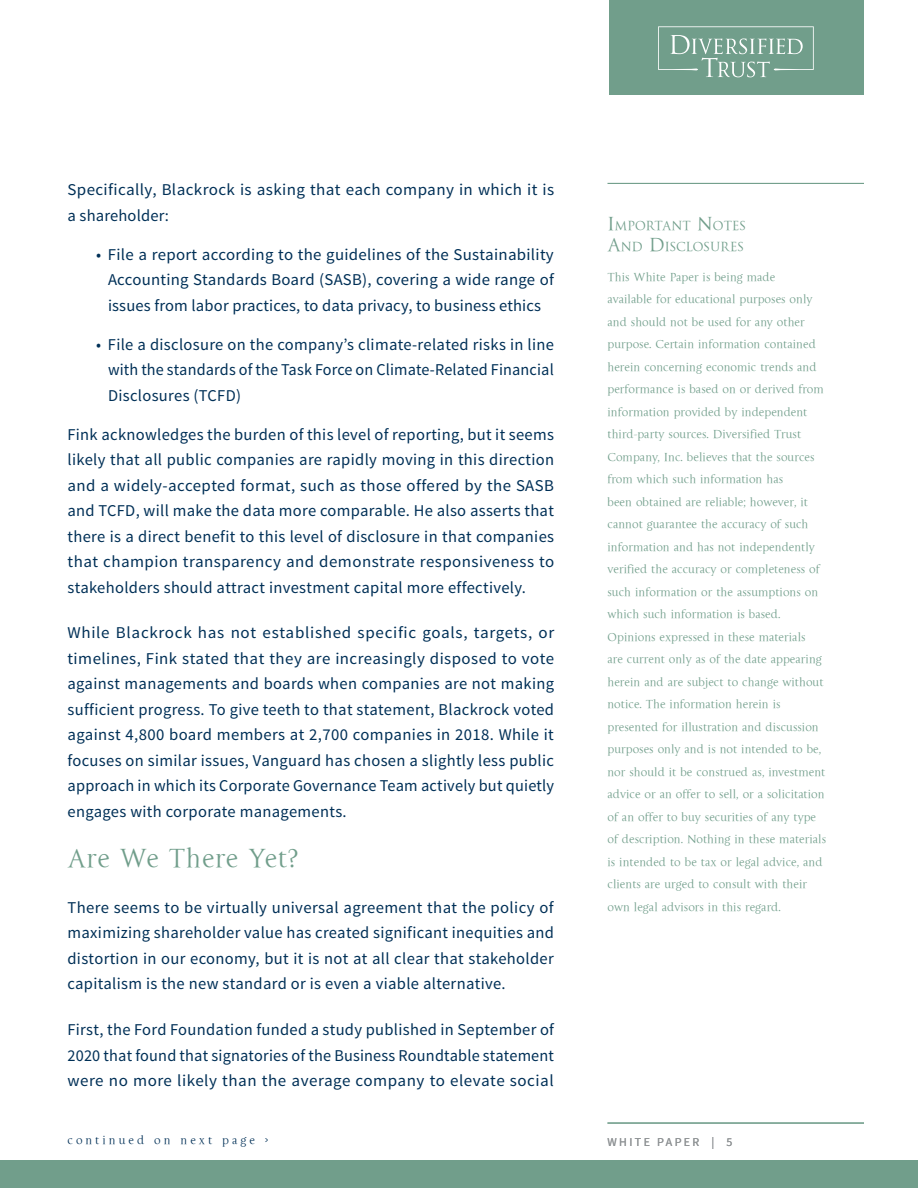
<style>
.page{position:relative;width:918px;height:1188px;background:#fff}
.page>*{position:absolute;margin:0;border:0;box-sizing:border-box;transform-origin:0 0}
.Body_Page1{font:27px "La Gioconda OSTT";letter-spacing:.02em;color:#719e8b}
.Body_Page1-2{font:16.5px/25.5px "Source Sans Pro";letter-spacing:.02em;color:#003057;text-align:justify}
.Side_Header{font:13.65px/21px "La Gioconda OSTT";color:#719e8b}
.Side_para{font:12px/22.5px "La Gioconda OSTT";color:#719e8b}
.t1{font:12px "La Gioconda OSTT";letter-spacing:.25em;color:#003057}
.t2{font:12px "Source Sans Pro";letter-spacing:.2em;color:#909496}
.s1{font-size:19.5px}
</style>
<div class="page">
<div style="left:609px;top:0;width:255px;height:94px;background:#719e8b"></div>
<svg style="left:658px;top:26px;width:156px;height:51px"></svg>
<div style="left:0;top:1161px;width:918px;height:27px;background:#719e8b"></div>
<hr style="left:608px;top:1122px;width:256px;height:2px;background:#719e8b">
<hr style="left:608px;top:183px;width:256px;height:1px;background:#719e8b">
<p class="Body_Page1-2" style="left:68px;top:177px;width:488px">Specifically, Blackrock is asking that each company in which it is a shareholder:</p>
<p class="Body_Page1-2" style="left:108px;top:242px;width:448px;text-indent:-12px">• File a report according to the guidelines of the Sustainability Accounting Standards Board (SASB), covering a wide range of issues from labor practices, to data privacy, to business ethics</p>
<p class="Body_Page1-2" style="left:108px;top:332px;width:447px;text-indent:-12px">• File a disclosure on the company’s climate-related risks in line with the standards of the Task Force on Climate-Related Financial Disclosures (TCFD)</p>
<p class="Body_Page1-2" style="left:68px;top:422px;width:488px">Fink acknowledges the burden of this level of reporting, but it seems likely that all public companies are rapidly moving in this direction and a widely-accepted format, such as those offered by the SASB and TCFD, will make the data more comparable. He also asserts that there is a direct benefit to this level of disclosure in that companies that champion transparency and demonstrate responsiveness to stakeholders should attract investment capital more effectively.</p>
<p class="Body_Page1-2" style="left:68px;top:621px;width:488px">While Blackrock has not established specific goals, targets, or timelines, Fink stated that they are increasingly disposed to vote against managements and boards when companies are not making sufficient progress. To give teeth to that statement, Blackrock voted against 4,800 board members at 2,700 companies in 2018. While it focuses on similar issues, Vanguard has chosen a slightly less public approach in which its Corporate Governance Team actively but quietly engages with corporate managements.</p>
<p class="Body_Page1" style="left:68px;top:842px;width:233px">Are We There Yet?</p>
<p class="Body_Page1-2" style="left:68px;top:895px;width:488px">There seems to be virtually universal agreement that the policy of maximizing shareholder value has created significant inequities and distortion in our economy, but it is not at all clear that stakeholder capitalism is the new standard or is even a viable alternative.</p>
<p class="Body_Page1-2" style="left:68px;top:1017px;width:488px">First, the Ford Foundation funded a study published in September of 2020 that found that signatories of the Business Roundtable statement were no more likely than the average company to elevate social</p>
<p class="Side_Header" style="left:608px;top:215px;width:140px"><span class="s1">I</span>MPORTANT <span class="s1">N</span>OTES<br><span class="s1">A</span>ND <span class="s1">D</span> ISCLOSURES</p>
<p class="Side_para" style="left:608px;top:265px;width:218px">This White Paper is being made<br>available for educational purposes only and should not be used for any other purpose. Certain information contained herein concerning economic trends and performance is based on or derived from information provided by independent third-party sources. Diversified Trust Company, Inc. believes that the sources from which such information has<br>been obtained are reliable; however, it cannot guarantee the accuracy of such information and has not independently verified the accuracy or completeness of such information or the assumptions on which such information is based.</p>
<p class="Side_para" style="left:608px;top:625px;width:220px">Opinions expressed in these materials<br>are current only as of the date appearing herein and are subject to change without notice. The information herein is presented for illustration and discussion purposes only and is not intended to be, nor should it be construed as, investment advice or an offer to sell, or a solicitation of an offer to buy securities of any type of description. Nothing in these materials is intended to be tax or legal advice, and clients are urged to consult with their own legal advisors in this regard.</p>
<p class="t1" style="left:68px;top:1133px;width:202px">continued on next page &gt;</p>
<p class="t2" style="left:608px;top:1135px;width:126px">WHITE PAPER | 5</p>
</div>
